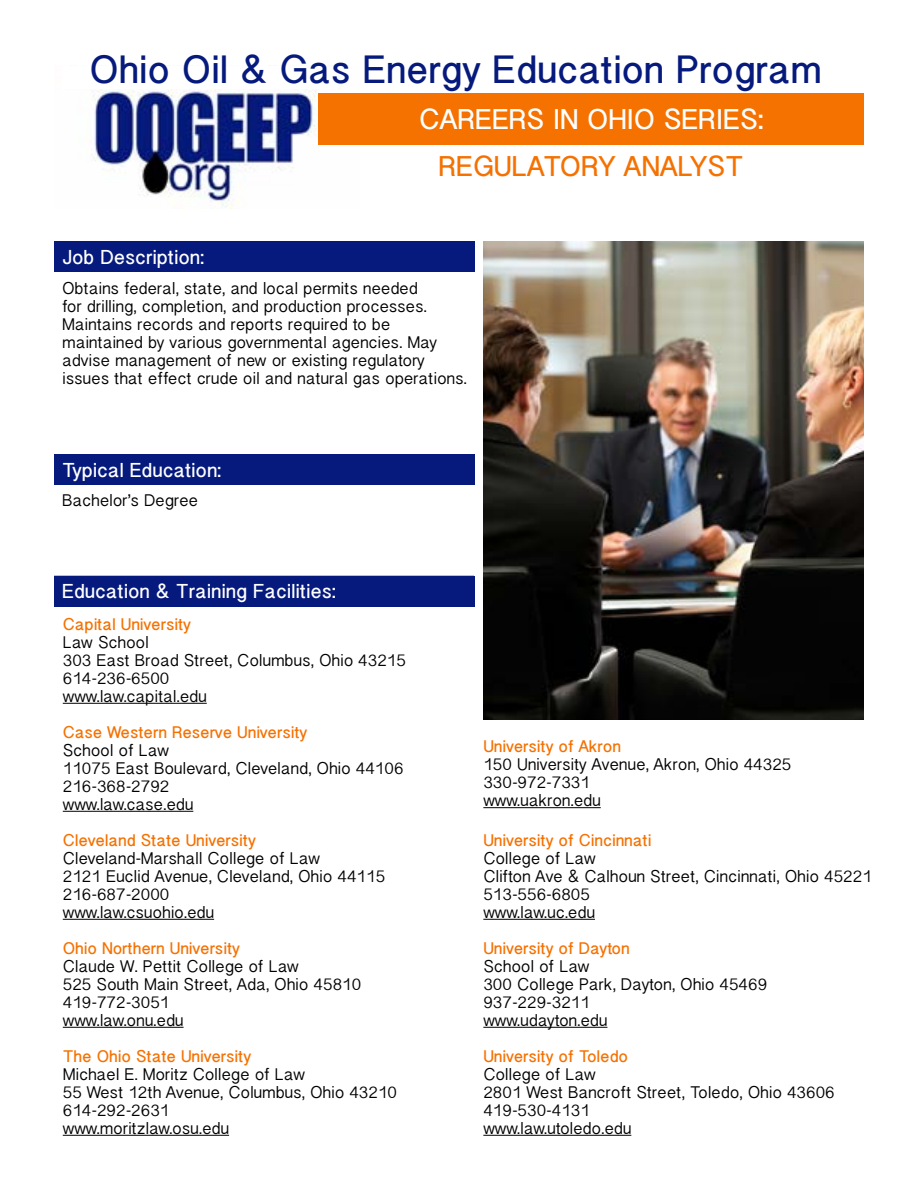
<style>
.page{position:relative;width:918px;height:1188px;background:#fff}
.page>*{position:absolute;margin:0;border:0;box-sizing:border-box;transform-origin:0 0}
.t1{font:700 35.25px "Bangla Sangam MN";color:#051a7c}
.t2{font:700 25.5px "Bangla Sangam MN";color:#fff}
.t3{font:700 25.5px "Bangla Sangam MN";color:#f57100}
.t4{font:700 18px "Bangla Sangam MN";color:#fff}
.t5{font:15px/18px "Bangla Sangam MN";color:#000}
.t6{font:700 15px "Bangla Sangam MN";color:#f57100}
</style>
<div class="page">
<img style="left:92px;top:65px;width:249px;height:144px">
<div style="left:62px;top:67px;width:276px;height:22px;background:#fff"></div>
<div style="left:319px;top:93px;width:545px;height:52px;background:#f57100"></div>
<div style="left:54px;top:241px;width:420px;height:31px;background:#051a7c"></div>
<div style="left:54px;top:454px;width:420px;height:31px;background:#051a7c"></div>
<div style="left:54px;top:576px;width:420px;height:31px;background:#051a7c"></div>
<img style="left:483px;top:241px;width:381px;height:478px">
<hr style="left:63px;top:703px;width:144px;height:1px;background:#000">
<hr style="left:63px;top:811px;width:130px;height:1px;background:#000">
<hr style="left:63px;top:919px;width:151px;height:1px;background:#000">
<hr style="left:63px;top:1027px;width:121px;height:1px;background:#000">
<hr style="left:63px;top:1135px;width:166px;height:1px;background:#000">
<hr style="left:483px;top:807px;width:118px;height:1px;background:#000">
<hr style="left:483px;top:919px;width:112px;height:1px;background:#000">
<hr style="left:483px;top:1027px;width:124px;height:1px;background:#000">
<hr style="left:483px;top:1135px;width:148px;height:1px;background:#000">
<h1 class="t1" style="left:90px;top:45px;width:734px">Ohio Oil &amp; Gas Energy Education Program</h1>
<h2 class="t2" style="left:419px;top:103px;width:346px">CAREERS IN OHIO SERIES:</h2>
<h2 class="t3" style="left:439px;top:149px;width:307px">REGULATORY ANALYST</h2>
<p class="t4" style="left:62px;top:245px;width:143px">Job Description:</p>
<p class="t5" style="left:62px;top:280px;width:406px">Obtains federal, state, and local permits needed<br>for drilling, completion, and production processes.<br>Maintains records and reports required to be maintained by various governmental agencies. May advise management of new or existing regulatory issues that effect crude oil and natural gas operations.</p>
<p class="t4" style="left:62px;top:458px;width:161px">Typical Education:</p>
<p class="t5" style="left:62px;top:491px;width:137px">Bachelor’s Degree</p>
<p class="t4" style="left:62px;top:579px;width:275px">Education &amp; Training Facilities:</p>
<p class="t6" style="left:63px;top:614px;width:130px">Capital University</p>
<p class="t5" style="left:63px;top:633px;width:345px">Law School<br>303 East Broad Street, Columbus, Ohio 43215<br>614-236-6500<br>www.law.capital.edu</p>
<p class="t6" style="left:63px;top:722px;width:246px">Case Western Reserve University</p>
<p class="t5" style="left:63px;top:741px;width:342px">School of Law<br>11075 East Boulevard, Cleveland, Ohio 44106<br>216-368-2792<br>www.law.case.edu</p>
<p class="t6" style="left:63px;top:830px;width:195px">Cleveland State University</p>
<p class="t5" style="left:63px;top:849px;width:324px">Cleveland-Marshall College of Law<br>2121 Euclid Avenue, Cleveland, Ohio 44115<br>216-687-2000<br>www.law.csuohio.edu</p>
<p class="t6" style="left:63px;top:938px;width:179px">Ohio Northern University</p>
<p class="t5" style="left:63px;top:957px;width:300px">Claude W. Pettit College of Law<br>525 South Main Street, Ada, Ohio 45810<br>419-772-3051<br>www.law.onu.edu</p>
<p class="t6" style="left:63px;top:1046px;width:190px">The Ohio State University</p>
<p class="t5" style="left:63px;top:1065px;width:336px">Michael E. Moritz College of Law<br>55 West 12th Avenue, Columbus, Ohio 43210<br>614-292-2631<br>www.moritzlaw.osu.edu</p>
<p class="t6" style="left:483px;top:737px;width:139px">University of Akron</p>
<p class="t5" style="left:483px;top:756px;width:310px">150 University Avenue, Akron, Ohio 44325<br>330-972-7331<br>www.uakron.edu</p>
<p class="t6" style="left:483px;top:830px;width:169px">University of Cincinnati</p>
<p class="t5" style="left:483px;top:849px;width:390px">College of Law<br>Clifton Ave &amp; Calhoun Street, Cincinnati, Ohio 45221<br>513-556-6805<br>www.law.uc.edu</p>
<p class="t6" style="left:483px;top:938px;width:148px">University of Dayton</p>
<p class="t5" style="left:483px;top:957px;width:285px">School of Law<br>300 College Park, Dayton, Ohio 45469<br>937-229-3211<br>www.udayton.edu</p>
<p class="t6" style="left:483px;top:1046px;width:146px">University of Toledo</p>
<p class="t5" style="left:483px;top:1065px;width:353px">College of Law<br>2801 West Bancroft Street, Toledo, Ohio 43606<br>419-530-4131<br>www.law.utoledo.edu</p>
</div>
